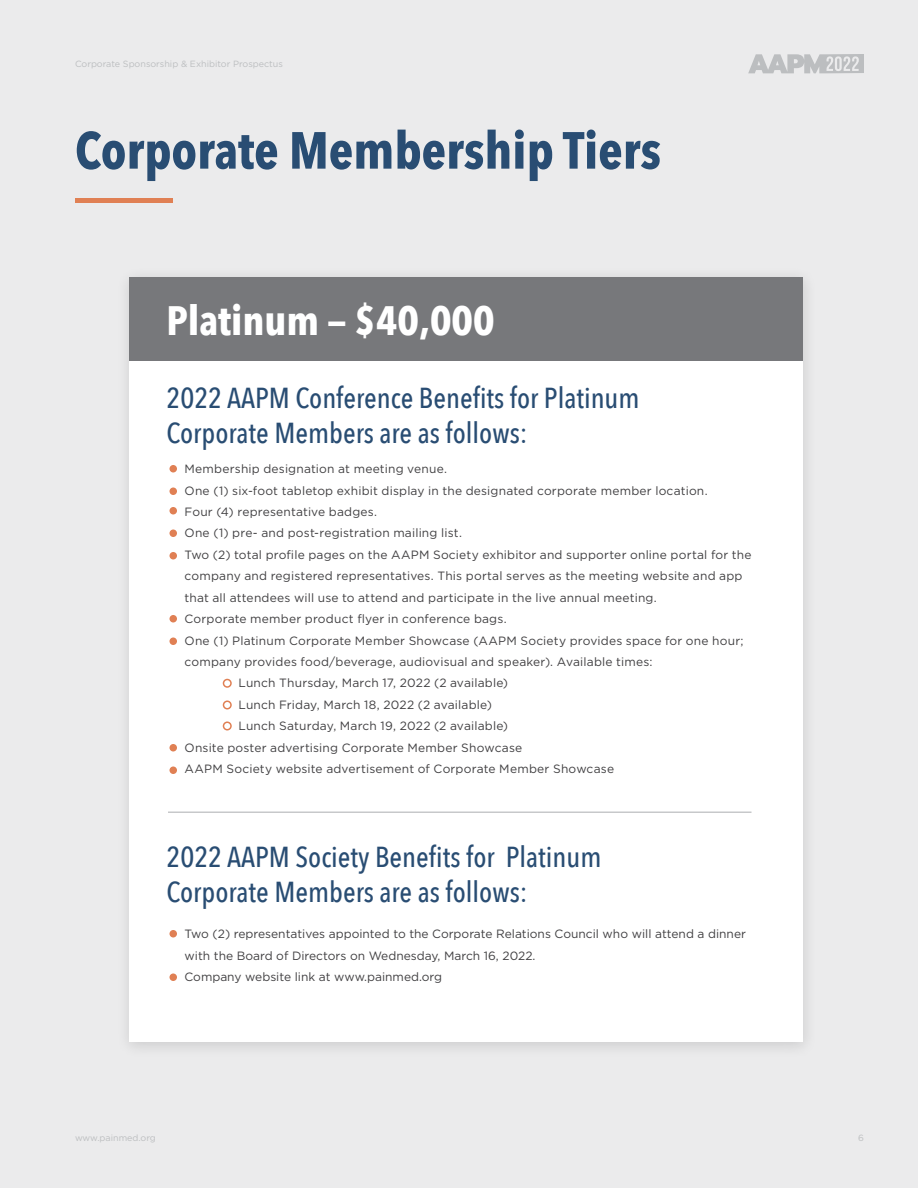
<style>
.page{position:relative;width:918px;height:1188px;background:#ebebec}
.page>*{position:absolute;margin:0;border:0;box-sizing:border-box;transform-origin:0 0}
.t1{font:700 51.6px "Avenir Next Condensed";color:#294d73}
.t2{font:700 40.95px "Avenir Next Condensed";color:#fff}
.t3{font:500 28.8px/34.7px "Avenir Next Condensed";color:#294d73}
.t4{font:12px/21.5px "Gotham";letter-spacing:.015em;color:#414042}
.t5{font:9px "Gotham";color:#bcbec0}
</style>
<div class="page">
<svg style="left:748px;top:54px;width:116px;height:19px"></svg>
<div style="left:116px;top:266px;width:702px;height:794px;background:#000;opacity:.13"></div>
<div style="left:129px;top:278px;width:673px;height:764px;background:#fff"></div>
<div style="left:129px;top:278px;width:673px;height:84px;background:#77787b"></div>
<hr style="left:168px;top:812px;width:584px;height:1px;background:#c7c8ca">
<div style="left:170px;top:465px;width:7px;height:7px;background:#e08054;border-radius:50%"></div>
<div style="left:170px;top:488px;width:7px;height:7px;background:#e08054;border-radius:50%"></div>
<div style="left:170px;top:507px;width:7px;height:7px;background:#e08054;border-radius:50%"></div>
<div style="left:170px;top:530px;width:7px;height:7px;background:#e08054;border-radius:50%"></div>
<div style="left:170px;top:552px;width:7px;height:8px;background:#e08054;border-radius:50%"></div>
<div style="left:170px;top:615px;width:7px;height:7px;background:#e08054;border-radius:50%"></div>
<div style="left:170px;top:638px;width:7px;height:7px;background:#e08054;border-radius:50%"></div>
<div style="left:223px;top:679px;width:9px;height:9px;border:2px solid #e08054;border-radius:50%"></div>
<div style="left:223px;top:700px;width:9px;height:10px;border:2px solid #e08054;border-radius:50%"></div>
<div style="left:223px;top:722px;width:9px;height:8px;border:2px solid #e08054;border-radius:50%"></div>
<div style="left:170px;top:744px;width:7px;height:8px;background:#e08054;border-radius:50%"></div>
<div style="left:170px;top:766px;width:7px;height:8px;background:#e08054;border-radius:50%"></div>
<div style="left:170px;top:930px;width:7px;height:8px;background:#e08054;border-radius:50%"></div>
<div style="left:170px;top:974px;width:7px;height:7px;background:#e08054;border-radius:50%"></div>
<div style="left:75px;top:198px;width:97px;height:5px;background:#e08054"></div>
<p class="t5" style="left:75px;top:58px;width:209px">Corporate Sponsorship &amp; Exhibitor Prospectus</p>
<h1 class="t1" style="left:75px;top:119px;width:588px">Corporate Membership Tiers</h1>
<h2 class="t2" style="left:166px;top:296px;width:330px">Platinum — $40,000</h2>
<h3 class="t3" style="left:166px;top:381px;width:475px">2022 AAPM Conference Benefits for Platinum<br>Corporate Members are as follows:</h3>
<p class="t4" style="left:184px;top:458px;width:264px">Membership designation at meeting venue.</p>
<p class="t4" style="left:184px;top:479px;width:525px">One (1) six-foot tabletop exhibit display in the designated corporate member location.</p>
<p class="t4" style="left:184px;top:501px;width:194px">Four (4) representative badges.</p>
<p class="t4" style="left:184px;top:522px;width:279px">One (1) pre- and post-registration mailing list.</p>
<p class="t4" style="left:184px;top:544px;width:569px">Two (2) total profile pages on the AAPM Society exhibitor and supporter online portal for the</p>
<p class="t4" style="left:184px;top:565px;width:560px">company and registered representatives. This portal serves as the meeting website and app</p>
<p class="t4" style="left:184px;top:586px;width:474px">that all attendees will use to attend and participate in the live annual meeting.</p>
<p class="t4" style="left:184px;top:608px;width:324px">Corporate member product flyer in conference bags.</p>
<p class="t4" style="left:184px;top:629px;width:561px">One (1) Platinum Corporate Member Showcase (AAPM Society provides space for one hour;</p>
<p class="t4" style="left:184px;top:651px;width:470px">company provides food/beverage, audiovisual and speaker). Available times:</p>
<p class="t4" style="left:238px;top:672px;width:271px">Lunch Thursday, March 17, 2022 (2 available)</p>
<p class="t4" style="left:238px;top:694px;width:255px">Lunch Friday, March 18, 2022 (2 available)</p>
<p class="t4" style="left:239px;top:715px;width:271px">Lunch Saturday, March 19, 2022 (2 available)</p>
<p class="t4" style="left:185px;top:736px;width:339px">Onsite poster advertising Corporate Member Showcase</p>
<p class="t4" style="left:185px;top:758px;width:431px">AAPM Society website advertisement of Corporate Member Showcase</p>
<h3 class="t3" style="left:166px;top:840px;width:436px">2022 AAPM Society Benefits for Platinum<br>Corporate Members are as follows:</h3>
<p class="t4" style="left:185px;top:923px;width:563px">Two (2) representatives appointed to the Corporate Relations Council who will attend a dinner with the Board of Directors on Wednesday, March 16, 2022.<br>Company website link at www.painmed.org</p>
<p class="t5" style="left:75px;top:1132px;width:82px">www.painmed.org</p>
<p class="t5" style="left:858px;top:1132px;width:7px">6</p>
</div>
